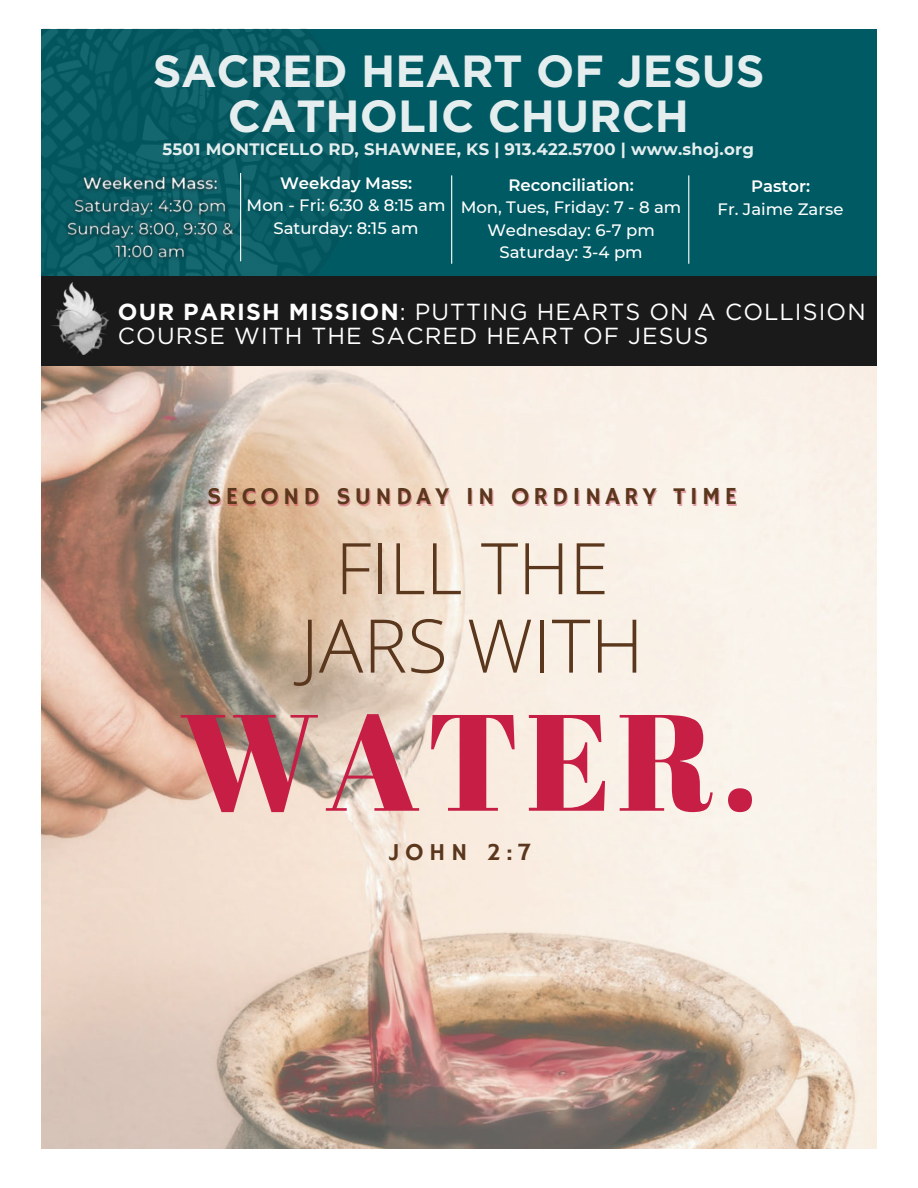
<style>
.page{position:relative;width:918px;height:1188px;background:#fff}
.page>*{position:absolute;margin:0;border:0;box-sizing:border-box;transform-origin:0 0}
.t1{font:136.8px "Abril Fatface";letter-spacing:.045em;color:#c61e44}
.t2{font:300 74.1px "Open Sans";color:#5a371d}
.t3{font:300 71.25px "Open Sans";color:#5a371d}
.t4{font:700 45px/45px "Gotham";color:#fff;text-align:center}
.t5{font:24.75px "Hammersmith One";color:#5a371d}
.t6{font:24.45px "Hammersmith One";letter-spacing:.175em;color:#5a371d}
.t7{font:23.25px/23.7px "Gotham";letter-spacing:.045em;color:#fff}
.t8{font:500 16.5px/22.5px "Montserrat";color:#fff;text-align:center}
.t9{font:700 16.5px "Montserrat";letter-spacing:.015em;color:#fff}
.t10{font:600 16.5px "Montserrat";color:#fff}
.s1{font-weight:700}
</style>
<div class="page">
<div style="left:41px;top:29px;width:836px;height:293px;background:#005a63"></div>
<img style="left:41px;top:29px;width:313px;height:247px">
<div style="left:41px;top:277px;width:836px;height:89px;background:#1a1a1a"></div>
<hr style="left:451px;top:175px;width:1px;height:89px;background:#fff">
<hr style="left:688px;top:175px;width:1px;height:89px;background:#fff">
<img style="left:51px;top:283px;width:57px;height:72px">
<img style="left:41px;top:366px;width:836px;height:782px">
<img style="left:59px;top:169px;width:183px;height:97px">
<h3 class="t4" style="left:152px;top:48px;width:614px">SACRED HEART OF JESUS<br>CATHOLIC CHURCH</h3>
<p class="t9" style="left:163px;top:139px;width:593px">5501 MONTICELLO RD, SHAWNEE, KS | 913.422.5700 | www.shoj.org</p>
<p class="t10" style="left:280px;top:173px;width:134px">Weekday Mass:</p>
<p class="t8" style="left:247px;top:194px;width:200px">Mon - Fri: 6:30 &amp; 8:15 am</p>
<p class="t8" style="left:274px;top:217px;width:147px">Saturday: 8:15 am</p>
<p class="t10" style="left:508px;top:175px;width:127px">Reconciliation:</p>
<p class="t8" style="left:461px;top:196px;width:222px">Mon, Tues, Friday: 7 - 8 am<br>Wednesday: 6-7 pm<br>Saturday: 3-4 pm</p>
<p class="t10" style="left:751px;top:176px;width:61px">Pastor:</p>
<p class="t8" style="left:718px;top:198px;width:128px">Fr. Jaime Zarse</p>
<p class="t7" style="left:118px;top:300px;width:749px"><span class="s1">OUR PARISH MISSION</span>: PUTTING HEARTS ON A COLLISION<br>COURSE WITH THE SACRED HEART OF JESUS</p>
<p class="t6" style="left:207px;top:482px;width:531px">SECOND SUNDAY IN ORDINARY TIME</p>
<p class="t3" style="left:336px;top:518px;width:275px">FILL THE</p>
<p class="t2" style="left:301px;top:593px;width:345px">JARS WITH</p>
<p class="t1" style="left:180px;top:666px;width:580px">WATER.</p>
<p class="t5" style="left:389px;top:838px;width:143px">JOHN 2:7</p>
</div>
